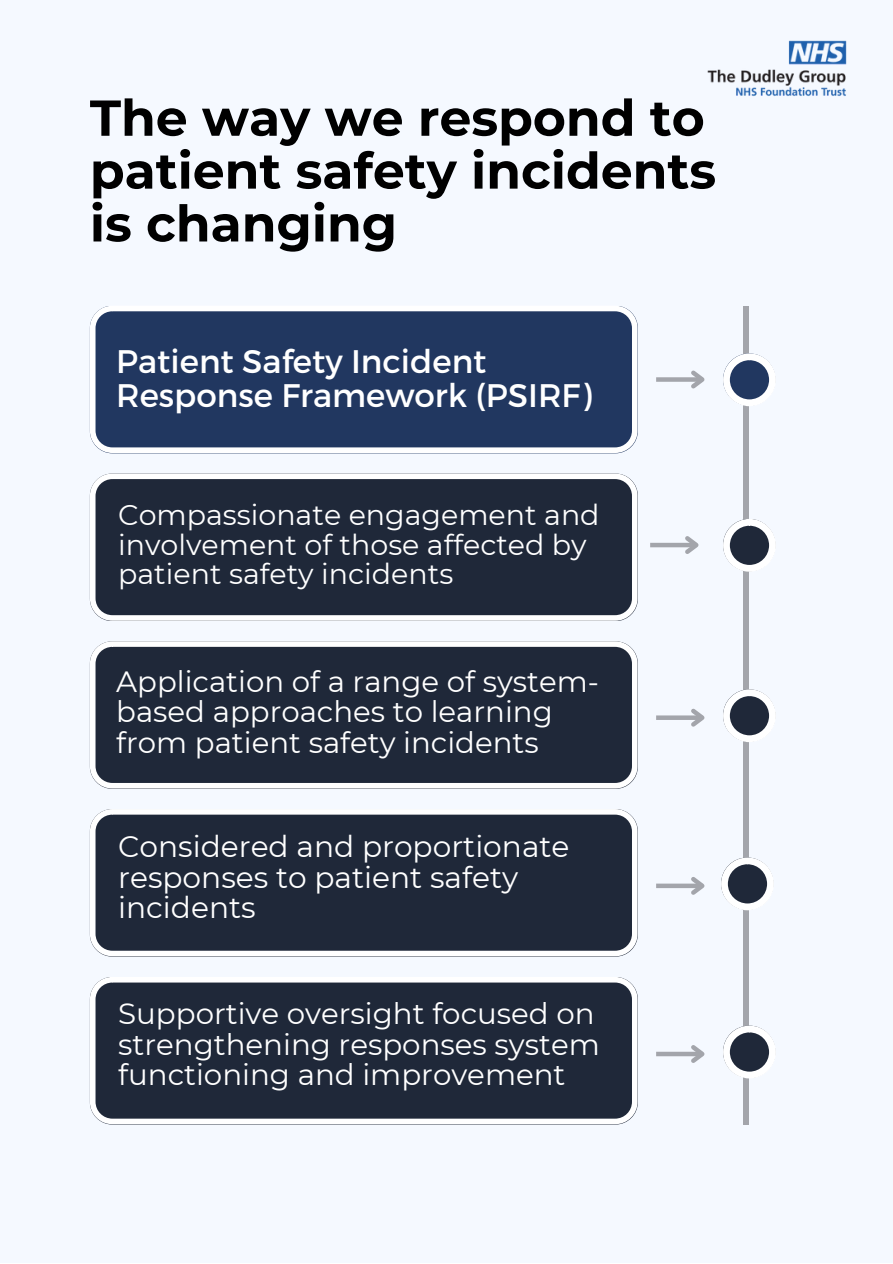
<style>
.page{position:relative;width:893px;height:1264px;background:#fff}
.page>*{position:absolute;margin:0;border:0;box-sizing:border-box;transform-origin:0 0}
.t1{font:700 50.4px/52.8px "Montserrat";color:#000}
.t2{font:32.55px/33.8px "Montserrat";color:#fff}
.t3{font:29.7px/30.3px "Montserrat";color:#fff}
.t4{font:29.25px/30.3px "Montserrat";color:#fff}
.t5{font:28.5px/29.2px "Montserrat";color:#fff}
</style>
<div class="page">
<div style="left:0;top:0;width:892px;height:1262px;background:#f5f9ff"></div>
<svg style="left:90px;top:306px;width:547px;height:147px;background:#35496e"></svg>
<svg style="left:90px;top:473px;width:547px;height:147px;background:#333c4b"></svg>
<svg style="left:90px;top:641px;width:547px;height:147px;background:#333c4b"></svg>
<svg style="left:90px;top:809px;width:547px;height:147px;background:#343c4b"></svg>
<svg style="left:90px;top:977px;width:547px;height:147px;background:#343c4b"></svg>
<div style="left:743px;top:306px;width:6px;height:818px;background:#a3a5ab"></div>
<svg style="left:723px;top:353px;width:51px;height:53px"></svg>
<svg style="left:723px;top:519px;width:52px;height:52px"></svg>
<svg style="left:723px;top:689px;width:52px;height:53px"></svg>
<svg style="left:721px;top:857px;width:52px;height:53px"></svg>
<svg style="left:723px;top:1025px;width:52px;height:53px"></svg>
<div style="left:656px;top:377px;width:46px;height:5px;background:#a3a5ab"></div>
<svg style="left:687px;top:370px;width:18px;height:19px"></svg>
<hr style="left:650px;top:543px;width:46px;height:4px;background:#a3a5ab">
<svg style="left:681px;top:536px;width:18px;height:18px"></svg>
<div style="left:656px;top:715px;width:46px;height:5px;background:#a3a5ab"></div>
<svg style="left:687px;top:708px;width:18px;height:19px"></svg>
<div style="left:656px;top:883px;width:46px;height:5px;background:#a3a5ab"></div>
<svg style="left:687px;top:877px;width:18px;height:18px"></svg>
<div style="left:656px;top:1051px;width:46px;height:5px;background:#a3a5ab"></div>
<svg style="left:687px;top:1045px;width:18px;height:18px"></svg>
<img style="left:707px;top:40px;width:140px;height:56px">
<p class="t1" style="left:90px;top:91px;width:627px">The way we respond to patient safety incidents is changing</p>
<p class="t2" style="left:116px;top:343px;width:477px">Patient Safety Incident<br>Response Framework (PSIRF)</p>
<p class="t5" style="left:118px;top:500px;width:483px">Compassionate engagement and involvement of those affected by patient safety incidents</p>
<p class="t4" style="left:116px;top:666px;width:484px">Application of a range of system&shy;based approaches to learning from patient safety incidents</p>
<p class="t3" style="left:118px;top:831px;width:453px">Considered and proportionate responses to patient safety incidents</p>
<p class="t4" style="left:118px;top:998px;width:483px">Supportive oversight focused on strengthening responses system functioning and improvement</p>
</div>
